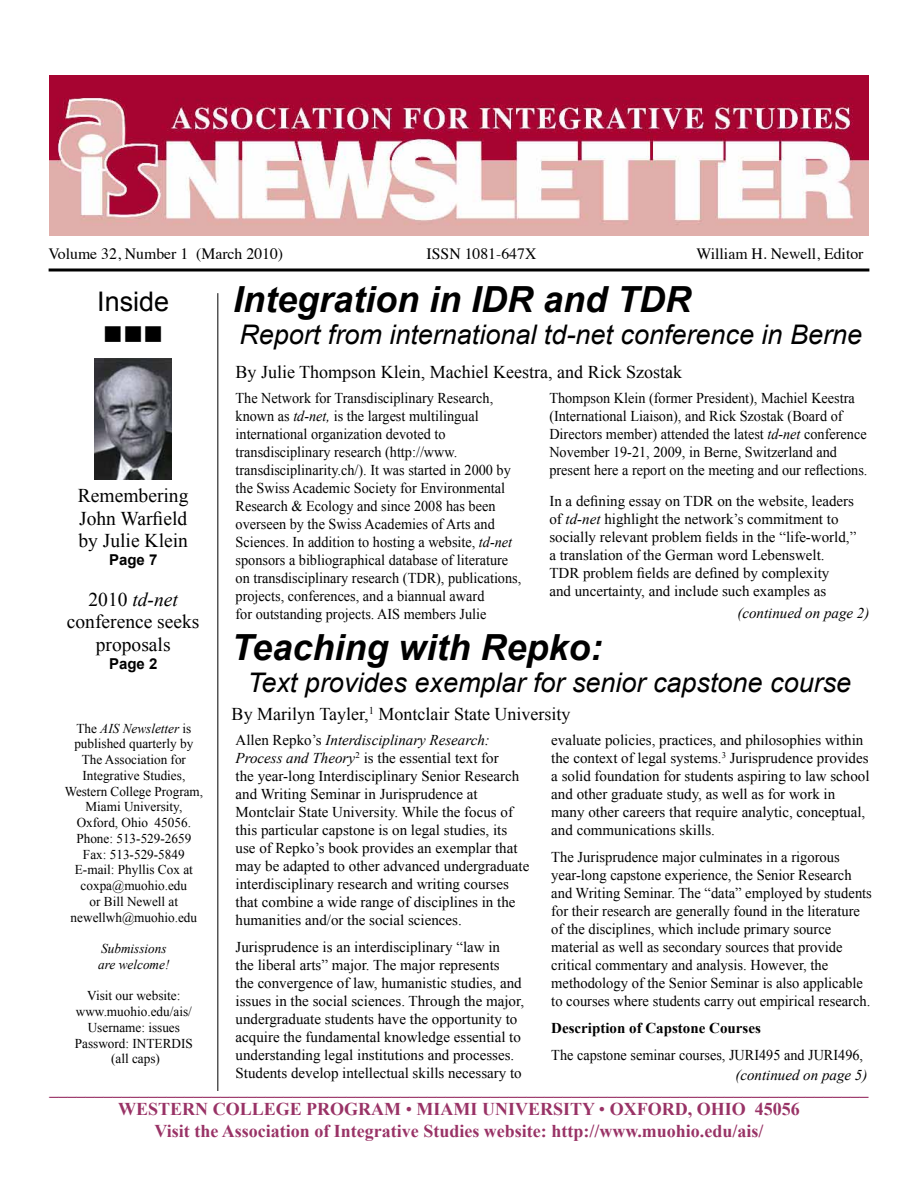
<style>
.page{position:relative;width:918px;height:1188px;background:#fff}
.page>*{position:absolute;margin:0;border:0;box-sizing:border-box;transform-origin:0 0}
.t1{font:italic 700 36px "Arial";color:#000}
.t2{font:italic 27px "Arial";color:#000}
.t3{font:27px "Arial";color:#000}
.t4{font:27px "Wingdings";color:#000}
.t5{font:19.5px/22.5px "Times New Roman";color:#000;text-align:justify}
.t6{font:700 18px/21.6px "Times New Roman";color:#936;text-align:center}
.t7{font:18px "Times New Roman";color:#000}
.t8{font:15.75px "Times";color:#000}
.t9{font:15px/18px "Times New Roman";color:#000}
.t10{font:15px/18px "Times New Roman";color:#000;scale:.95 1}
.t11{font:italic 15px "Times New Roman";color:#000}
.t12{font:700 15px "Times New Roman";color:#000}
.t13{font:700 15px "Arial";color:#000}
.t14{font:13.5px/15.8px "Times New Roman";color:#000;text-align:center}
.t15{font:italic 13.5px/15.8px "Times New Roman";color:#000}
.s1{font-style:italic}
.s2{font-weight:400}
</style>
<div class="page">
<hr style="left:218px;top:293px;width:1px;height:798px;background:#000">
<svg style="left:49px;top:268px;width:820px;height:4px;background:#3f3f3f"></svg>
<img style="left:95px;top:359px;width:77px;height:121px">
<img style="left:49px;top:75px;width:819px;height:160px">
<p class="t8" style="left:49px;top:239px;width:236px">Volume 32, Number 1 (March 2010)</p>
<p class="t8" style="left:427px;top:239px;width:111px">ISSN 1081-647X</p>
<p class="t8" style="left:697px;top:239px;width:168px">William H. Newell, Editor</p>
<h2 class="t3" style="left:97px;top:283px;width:74px">Inside</h2>
<h2 class="t4" style="left:103px;top:319px;width:62px">■■■</h2>
<h1 class="t1" style="left:233px;top:276px;width:460px">Integration in IDR and TDR</h1>
<h2 class="t2" style="left:239px;top:317px;width:624px">Report from international td-net conference in Berne</h2>
<h3 class="t5" style="left:78px;top:484px;width:112px">Remembering John Warfield by Julie Klein</h3>
<p class="t13" style="left:109px;top:550px;width:50px">Page 7</p>
<h3 class="t5" style="left:67px;top:588px;width:134px;text-align:center">2010 <span class="s1">td-net </span>conference seeks proposals</h3>
<p class="t13" style="left:109px;top:653px;width:50px">Page 2</p>
<p class="t14" style="left:65px;top:720px;width:140px">The <span class="s1">AIS Newsletter</span> is published quarterly by<br>The Association for<br>Integrative Studies,<br>Western College Program,<br>Miami University,<br>Oxford, Ohio 45056.<br>Phone: 513-529-2659<br>Fax: 513-529-5849<br>E-mail: Phyllis Cox at coxpa@muohio.edu<br>or Bill Newell at newellwh@muohio.edu</p>
<p class="t15" style="left:98px;top:940px;width:73px">Submissions are welcome!</p>
<p class="t14" style="left:75px;top:988px;width:119px">Visit our website: www.muohio.edu/ais/<br>Username: issues<br>Password: INTERDIS (all caps)</p>
<p class="t7" style="left:236px;top:360px;width:448px">By Julie Thompson Klein, Machiel Keestra, and Rick Szostak</p>
<p class="t10" style="left:549px;top:389px;width:336px">Thompson Klein (former President), Machiel Keestra (International Liaison), and Rick Szostak (Board of Directors member) attended the latest <span class="s1">td-net</span> conference November 19-21, 2009, in Berne, Switzerland and present here a report on the meeting and our reflections.</p>
<p class="t9" style="left:549px;top:492px;width:309px">In a defining essay on TDR on the website, leaders of <span class="s1">td-net</span> highlight the network’s commitment to socially relevant problem fields in the “life-world,” a translation of the German word Lebenswelt.<br>TDR problem fields are defined by complexity<br>and uncertainty, and include such examples as</p>
<p class="t10" style="left:236px;top:389px;width:302px">The Network for Transdisciplinary Research, known as <span class="s1">td-net,</span> is the largest multilingual international organization devoted to transdisciplinary research (http://www. transdisciplinarity.ch/). It was started in 2000 by the Swiss Academic Society for Environmental Research &amp; Ecology and since 2008 has been overseen by the Swiss Academies of Arts and Sciences. In addition to hosting a website, <span class="s1">td-net </span>sponsors a bibliographical database of literature on transdisciplinary research (TDR), publications, projects, conferences, and a biannual award<br>for outstanding projects. AIS members Julie</p>
<p class="t11" style="left:737px;top:603px;width:134px">(continued on page 2)</p>
<h1 class="t1" style="left:232px;top:624px;width:372px">Teaching with Repko:</h1>
<h2 class="t2" style="left:247px;top:665px;width:605px">Text provides exemplar for senior capstone course</h2>
<p class="t7" style="left:232px;top:702px;width:340px">By Marilyn Tayler,<sup>1</sup> Montclair State University</p>
<p class="t9" style="left:236px;top:730px;width:295px">Allen Repko’s <span class="s1">Interdisciplinary Research:<br>Process and Theory</span><sup>2</sup> is the essential text for<br>the year-long Interdisciplinary Senior Research and Writing Seminar in Jurisprudence at Montclair State University. While the focus of this particular capstone is on legal studies, its use of Repko’s book provides an exemplar that may be adapted to other advanced undergraduate interdisciplinary research and writing courses that combine a wide range of disciplines in the humanities and/or the social sciences.</p>
<p class="t9" style="left:236px;top:937px;width:290px">Jurisprudence is an interdisciplinary “law in<br>the liberal arts” major. The major represents<br>the convergence of law, humanistic studies, and issues in the social sciences. Through the major, undergraduate students have the opportunity to acquire the fundamental knowledge essential to understanding legal institutions and processes.<br>Students develop intellectual skills necessary to</p>
<p class="t9" style="left:551px;top:730px;width:320px">evaluate policies, practices, and philosophies within the context of legal systems.<sup>3</sup> Jurisprudence provides a solid foundation for students aspiring to law school and other graduate study, as well as for work in many other careers that require analytic, conceptual, and communications skills.</p>
<p class="t9" style="left:551px;top:847px;width:322px">The Jurisprudence major culminates in a rigorous year-long capstone experience, the Senior Research and Writing Seminar. The “data” employed by students for their research are generally found in the literature of the disciplines, which include primary source material as well as secondary sources that provide critical commentary and analysis. However, the methodology of the Senior Seminar is also applicable to courses where students carry out empirical research.</p>
<p class="t12" style="left:551px;top:1017px;width:211px">Description of Capstone Courses</p>
<p class="t10" style="left:551px;top:1045px;width:330px">The capstone seminar courses, JURI495 and JURI496,</p>
<p class="t11" style="left:735px;top:1064px;width:134px">(continued on page 5)</p>
<p class="t6" style="left:50px;top:1076px;width:820px">___________________________________________________________________________________________<br>WESTERN COLLEGE PROGRAM <span class="s2">•</span> MIAMI UNIVERSITY <span class="s2">•</span> OXFORD, OHIO 45056<br>Visit the Association of Integrative Studies website: http://www.muohio.edu/ais/</p>
</div>
